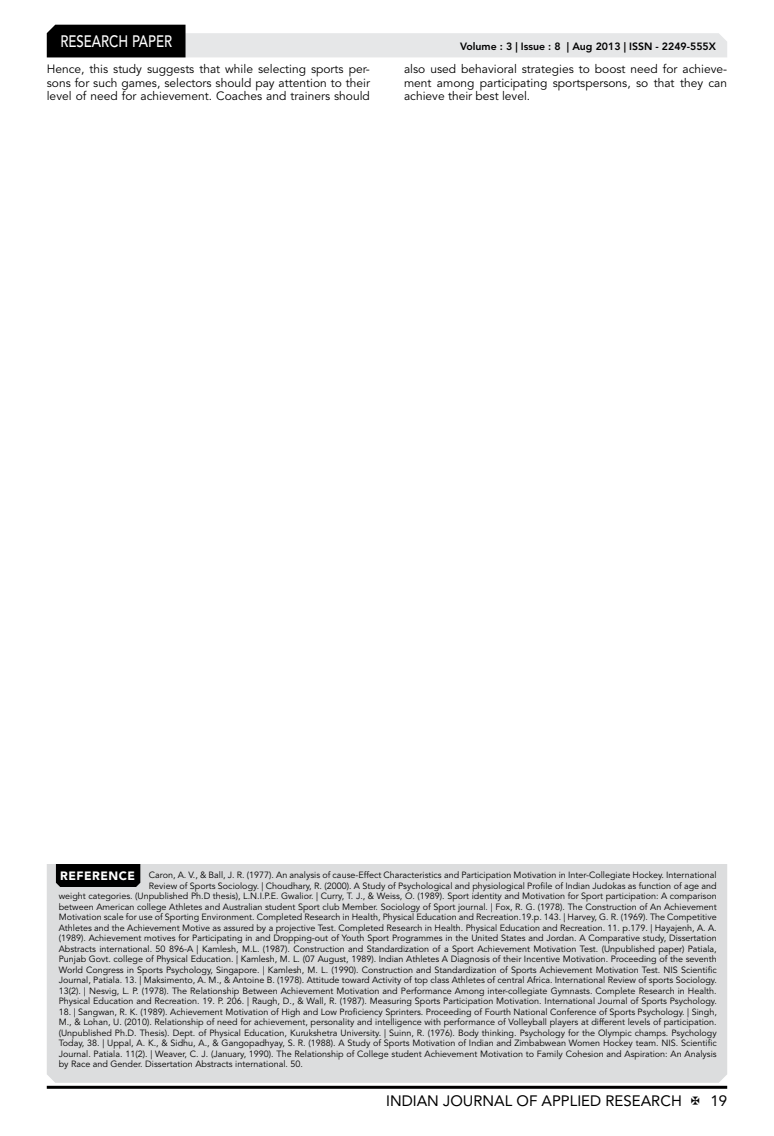
<style>
.page{position:relative;width:774px;height:1136px;background:#fff}
.page>*{position:absolute;margin:0;border:0;box-sizing:border-box;transform-origin:0 0}
.t1{font:500 16.5px "Avenir LT Std";color:#fff;scale:.8 1}
.t2{font:15px "Avenir LT Std";color:#000}
.t3{font:12px/13.5px "Avenir LT Std";color:#000;text-align:justify}
.t4{font:800 10.5px "Avenir LT Std";color:#000}
.t5{font:9px/10.5px "Avenir LT Std";color:#000;text-align:right}
.s1{font-weight:900;font-size:12px;color:#fff}
</style>
<div class="page">
<hr style="left:47px;top:1085px;width:680px;height:3px;background:#000">
<svg style="left:47px;top:25px;width:680px;height:32px"></svg>
<div style="left:47px;top:864px;width:680px;height:218px;background:#dcddde"></div>
<div style="left:56px;top:864px;width:84px;height:22px;background:#000"></div>
<h1 class="t1" style="left:60px;top:32px;width:139px">RESEARCH PAPER</h1>
<p class="t4" style="left:460px;top:41px;width:257px">Volume : 3 | Issue : 8 | Aug 2013 | ISSN - 2249-555X</p>
<h3 class="t3" style="left:47px;top:62px;width:325px">Hence, this study suggests that while selecting sports per&shy;sons for such games, selectors should pay attention to their level of need for achievement. Coaches and trainers should</h3>
<h3 class="t3" style="left:404px;top:62px;width:325px">also used behavioral strategies to boost need for achieve&shy;ment among participating sportspersons, so that they can achieve their best level.</h3>
<p class="t5" style="left:59px;top:869px;width:660px"><span class="s1">REFERENCE</span> Caron, A. V., &amp; Ball, J. R. (1977). An analysis of cause-Effect Characteristics and Participation Motivation in Inter-Collegiate Hockey. International Review of Sports Sociology. | Choudhary, R. (2000). A Study of Psychological and physiological Profile of Indian Judokas as function of age and<br>weight categories. (Unpublished Ph.D thesis), L.N.I.P.E. Gwalior. | Curry, T. J., &amp; Weiss, O. (1989). Sport identity and Motivation for Sport participation: A comparison between American college Athletes and Australian student Sport club Member. Sociology of Sport journal. | Fox, R. G. (1978). The Construction of An Achievement Motivation scale for use of Sporting Environment. Completed Research in Health, Physical Education and Recreation.19.p. 143. | Harvey, G. R. (1969). The Competitive Athletes and the Achievement Motive as assured by a projective Test. Completed Research in Health. Physical Education and Recreation. 11. p.179. | Hayajenh, A. A. (1989). Achievement motives for Participating in and Dropping-out of Youth Sport Programmes in the United States and Jordan. A Comparative study, Dissertation Abstracts international. 50 896-A | Kamlesh, M.L. (1987). Construction and Standardization of a Sport Achievement Motivation Test. (Unpublished paper) Patiala, Punjab Govt. college of Physical Education. | Kamlesh, M. L. (07 August, 1989). Indian Athletes A Diagnosis of their Incentive Motivation. Proceeding of the seventh World Congress in Sports Psychology, Singapore. | Kamlesh, M. L. (1990). Construction and Standardization of Sports Achievement Motivation Test. NIS Scientific Journal, Patiala. 13. | Maksimento, A. M., &amp; Antoine B. (1978). Attitude toward Activity of top class Athletes of central Africa. International Review of sports Sociology.<br>13(2). | Nesvig, L. P. (1978). The Relationship Between Achievement Motivation and Performance Among inter-collegiate Gymnasts. Complete Research in Health.<br>Physical Education and Recreation. 19. P. 206. | Raugh, D., &amp; Wall, R. (1987). Measuring Sports Participation Motivation. International Journal of Sports Psychology.</p>
<p class="t5" style="left:59px;top:1006px;width:660px;text-align:justify">18. | Sangwan, R. K. (1989). Achievement Motivation of High and Low Proficiency Sprinters. Proceeding of Fourth National Conference of Sports Psychology. | Singh, M., &amp; Lohan, U. (2010). Relationship of need for achievement, personality and intelligence with performance of Volleyball players at different levels of participation. (Unpublished Ph.D. Thesis). Dept. of Physical Education, Kurukshetra University. | Suinn, R. (1976). Body thinking. Psychology for the Olympic champs. Psychology Today, 38. | Uppal, A. K., &amp; Sidhu, A., &amp; Gangopadhyay, S. R. (1988). A Study of Sports Motivation of Indian and Zimbabwean Women Hockey team. NIS. Scientific Journal. Patiala. 11(2). | Weaver, C. J. (January, 1990). The Relationship of College student Achievement Motivation to Family Cohesion and Aspiration: An Analysis by Race and Gender. Dissertation Abstracts international. 50.</p>
<h2 class="t2" style="left:386px;top:1091px;width:297px">INDIAN JOURNAL OF APPLIED RESEARCH</h2>
<h2 class="t2" style="left:710px;top:1091px;width:18px">19</h2>
</div>
